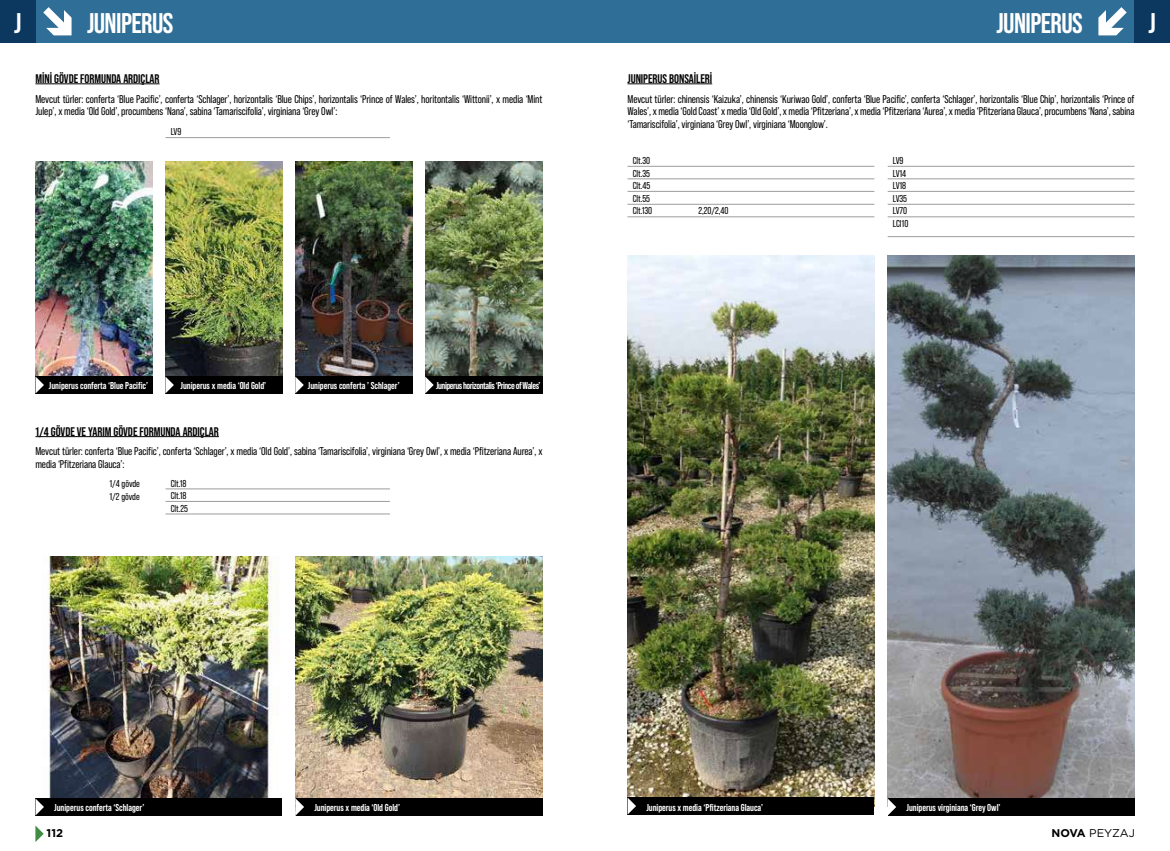
<style>
.page{position:relative;width:1170px;height:851px;background:#fff}
.page>*{position:absolute;margin:0;border:0;box-sizing:border-box;transform-origin:0 0}
.t1{font:700 28.38px "Bebas Neue Pro";letter-spacing:-.02em;color:#fff}
.t2{font:700 12.5px "Bebas Neue Pro";letter-spacing:-.005em;color:#000}
.t3{font:11.25px/12.5px "Bebas Neue Pro";letter-spacing:-.01em;color:#000}
.t4{font:11.25px "Gotham";color:#000}
.t5{font:700 11.25px "Gotham";color:#000}
.t6{font:700 10px "Bebas Neue Pro";letter-spacing:-.005em;color:#fff}
.t7{font:10px/12.5px "Bebas Neue Pro";letter-spacing:-.005em;color:#000}
.t8{font:700 10px "Bebas Neue Pro";letter-spacing:-.045em;color:#fff}
.t9{font:700 8.75px "Breuer Condensed";color:#000}
.s1{font-weight:700}
</style>
<div class="page">
<div style="left:0;top:0;width:585px;height:43px;background:#2f6e97"></div>
<div style="left:0;top:0;width:35px;height:43px;background:#0c385f"></div>
<svg style="left:43px;top:7px;width:29px;height:28px"></svg>
<div style="left:585px;top:0;width:584px;height:43px;background:#2f6e97"></div>
<div style="left:1134px;top:0;width:35px;height:43px;background:#0c385f"></div>
<svg style="left:1098px;top:7px;width:28px;height:28px"></svg>
<hr style="left:35px;top:83px;width:125px;height:1px;background:#000">
<hr style="left:627px;top:83px;width:85px;height:1px;background:#000">
<hr style="left:35px;top:436px;width:184px;height:1px;background:#000">
<img style="left:35px;top:161px;width:118px;height:215px">
<img style="left:165px;top:161px;width:117px;height:215px">
<img style="left:295px;top:161px;width:117px;height:215px">
<img style="left:425px;top:161px;width:117px;height:215px">
<div style="left:35px;top:376px;width:118px;height:17px;background:#000"></div>
<div style="left:165px;top:376px;width:117px;height:17px;background:#000"></div>
<div style="left:295px;top:376px;width:117px;height:17px;background:#000"></div>
<div style="left:425px;top:376px;width:117px;height:17px;background:#000"></div>
<svg style="left:35px;top:376px;width:9px;height:17px"></svg>
<svg style="left:165px;top:376px;width:9px;height:17px"></svg>
<svg style="left:295px;top:376px;width:9px;height:17px"></svg>
<svg style="left:425px;top:376px;width:8px;height:17px"></svg>
<hr style="left:165px;top:137px;width:225px;height:1px;background:#9d9d9c">
<hr style="left:165px;top:488px;width:225px;height:1px;background:#9d9d9c">
<hr style="left:627px;top:166px;width:247px;height:1px;background:#9d9d9c">
<hr style="left:887px;top:166px;width:247px;height:1px;background:#9d9d9c">
<hr style="left:627px;top:204px;width:247px;height:1px;background:#9d9d9c">
<hr style="left:887px;top:204px;width:247px;height:1px;background:#9d9d9c">
<hr style="left:165px;top:513px;width:225px;height:1px;background:#9d9d9c">
<hr style="left:627px;top:191px;width:247px;height:1px;background:#9d9d9c">
<hr style="left:887px;top:191px;width:247px;height:1px;background:#9d9d9c">
<hr style="left:165px;top:501px;width:225px;height:1px;background:#9d9d9c">
<hr style="left:627px;top:179px;width:247px;height:1px;background:#9d9d9c">
<hr style="left:887px;top:179px;width:247px;height:1px;background:#9d9d9c">
<hr style="left:627px;top:216px;width:247px;height:1px;background:#9d9d9c">
<hr style="left:887px;top:216px;width:247px;height:1px;background:#9d9d9c">
<hr style="left:887px;top:236px;width:247px;height:1px;background:#9d9d9c">
<img style="left:48px;top:556px;width:230px;height:242px">
<img style="left:295px;top:556px;width:247px;height:242px">
<div style="left:35px;top:798px;width:247px;height:17px;background:#000"></div>
<div style="left:295px;top:798px;width:247px;height:17px;background:#000"></div>
<svg style="left:35px;top:798px;width:9px;height:17px"></svg>
<svg style="left:295px;top:798px;width:9px;height:17px"></svg>
<img style="left:627px;top:255px;width:247px;height:542px">
<img style="left:887px;top:255px;width:247px;height:543px">
<div style="left:627px;top:797px;width:247px;height:17px;background:#000"></div>
<div style="left:887px;top:798px;width:247px;height:17px;background:#000"></div>
<svg style="left:627px;top:797px;width:9px;height:17px"></svg>
<svg style="left:887px;top:798px;width:9px;height:17px"></svg>
<svg style="left:35px;top:825px;width:9px;height:16px"></svg>
<h1 class="t1" style="left:14px;top:7px;width:9px">J</h1>
<h1 class="t1" style="left:87px;top:7px;width:88px">JUNIPERUS</h1>
<h1 class="t1" style="left:996px;top:7px;width:88px">JUNIPERUS</h1>
<h1 class="t1" style="left:1148px;top:7px;width:9px">J</h1>
<p class="t2" style="left:35px;top:71px;width:126px">MİNİ GÖVDE FORMUNDA ARDIÇLAR</p>
<p class="t2" style="left:627px;top:71px;width:86px">JUNIPERUS BONSAİLERİ</p>
<p class="t3" style="left:35px;top:92px;width:508px">Mevcut türler: conferta ‘Blue Pacific’, conferta ‘Schlager’, horizontalis ‘Blue Chips’, horizontalis ‘Prince of Wales’, horitontalis ‘Wittonii’, x media ‘Mint<br>Julep’, x media ‘Old Gold’, procumbens ‘Nana’, sabina ‘Tamariscifolia’, virginiana ‘Grey Owl’:</p>
<p class="t3" style="left:627px;top:92px;width:508px;text-align:justify">Mevcut türler: chinensis ‘Kaizuka’, chinensis ‘Kuriwao Gold’, conferta ‘Blue Pacific’, conferta ‘Schlager’, horizontalis ‘Blue Chip’, horizontalis ‘Prince of Wales’, x media ‘Gold Coast’ x media ‘Old Gold’, x media ‘Pfitzeriana’, x media ‘Pfitzeriana ‘Aurea’, x media ‘Pfitzeriana Glauca’, procumbens ‘Nana’, sabina ‘Tamariscifolia’, virginiana ‘Grey Owl’, virginiana ‘Moonglow’.</p>
<p class="t7" style="left:171px;top:126px;width:12px">LV9</p>
<p class="t6" style="left:49px;top:380px;width:101px">Juniperus conferta ‘Blue Pacific’</p>
<p class="t6" style="left:180px;top:380px;width:87px">Juniperus x media ‘Old Gold’</p>
<p class="t6" style="left:308px;top:380px;width:93px">Juniperus conferta ’ Schlager’</p>
<p class="t8" style="left:436px;top:379px;width:106px">Juniperus horizontalis ‘Prince of Wales’</p>
<p class="t2" style="left:35px;top:424px;width:185px">1/4 GÖVDE VE YARIM GÖVDE FORMUNDA ARDIÇLAR</p>
<p class="t3" style="left:35px;top:445px;width:508px">Mevcut türler: conferta ‘Blue Pacific’, conferta ‘Schlager’, x media ‘Old Gold’, sabina ‘Tamariscifolia’, virginiana ‘Grey Owl’, x media ‘Pfitzeriana Aurea’, x media ‘Pfitzeriana Glauca’:</p>
<p class="t7" style="left:110px;top:477px;width:32px">1/4 gövde<br>1/2 gövde</p>
<p class="t7" style="left:171px;top:477px;width:19px">Clt.18<br>Clt.18<br>Clt.25</p>
<p class="t7" style="left:632px;top:154px;width:21px">Clt.30<br>Clt.35<br>Clt.45<br>Clt.55<br>Clt.130</p>
<p class="t7" style="left:892px;top:154px;width:17px">LV9<br>LV14<br>LV18<br>LV35<br>LV70<br>LCI10</p>
<p class="t7" style="left:698px;top:204px;width:31px">2,20/2,40</p>
<p class="t6" style="left:54px;top:801px;width:92px">Juniperus conferta ‘Schlager’</p>
<p class="t6" style="left:314px;top:801px;width:87px">Juniperus x media ‘Old Gold’</p>
<p class="t6" style="left:646px;top:801px;width:118px">Juniperus x media ‘Pfitzeriana Glauca’</p>
<p class="t6" style="left:906px;top:801px;width:95px">Juniperus virginiana ‘Grey Owl’</p>
<p class="t5" style="left:47px;top:825px;width:18px">112</p>
<p class="t4" style="left:1051px;top:825px;width:85px"><span class="s1">NOVA</span> PEYZAJ</p>
<p class="t9" style="left:1038px;top:828px;width:81px">www.onurpeyzaj.com 271</p>
</div>
